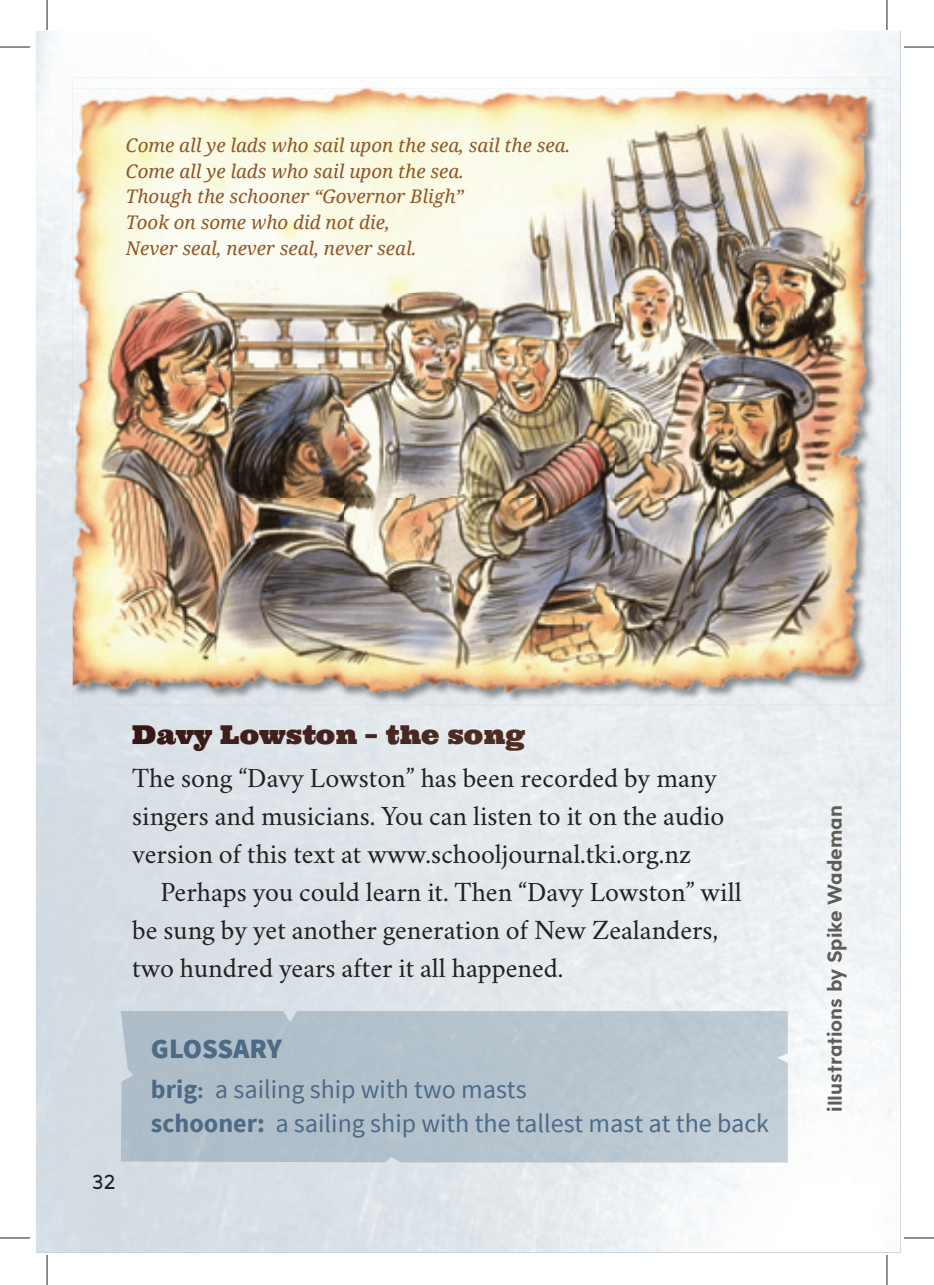
<style>
.page{position:relative;width:934px;height:1285px;background:#fff}
.page>*{position:absolute;margin:0;border:0;box-sizing:border-box;transform-origin:0 0}
.t1{font:28px/38px "Whero";color:#231f20}
.t2{font:900 28px "Source Sans Pro";color:#4d6a86}
.t3{font:26px/34px "Source Sans Pro";color:#4d6a86}
.t4{font:26px "Ultra";color:#371616}
.t5{font:700 20px "Aronui";color:#5e5d5a}
.t6{font:20px "Aronui";color:#231f20}
.t7{font:italic 18.8px/25.6px "Noto Serif";color:#8f5727}
.s1{color:#8e5727}
.s2{color:#8d5727}
.s3{color:#8e5627}
.s4{color:#8d5627}
.s5{color:#391817}
.s6{color:#3a1918}
.s7{color:#3b1b19}
.s8{color:#3f1e1c}
.s9{color:#401e1c}
.s10{color:#401f1d}
.s11{color:#43211e}
.s12{color:#43221f}
.s13{color:#44221f}
.s14{color:#462420}
.s15{color:#472521}
.s16{color:#482621}
.s17{color:#492721}
.s18{color:#4a2822}
.s19{color:#4c2923}
.s20{color:#4d2a23}
.s21{color:#4e2b24}
.s22{color:#4f2d24}
.s23{font-weight:700}
.s24{font-family:"Whero";font-weight:700}
</style>
<div class="page">
<div style="left:886px;top:88px;width:5px;height:616px;background:#ebeff2"></div>
<img style="left:73px;top:88px;width:813px;height:616px">
<img style="left:127px;top:138px;width:441px;height:19px">
<img style="left:127px;top:163px;width:335px;height:19px">
<img style="left:127px;top:189px;width:337px;height:19px">
<img style="left:127px;top:215px;width:261px;height:17px">
<div style="left:125px;top:240px;width:289px;height:17px;background:#fbfbf0"></div>
<hr style="left:0;top:47px;width:30px;height:1px;background:#231f20">
<hr style="left:903px;top:47px;width:30px;height:1px;background:#231f20">
<hr style="left:0;top:1237px;width:30px;height:1px;background:#231f20">
<hr style="left:903px;top:1237px;width:30px;height:1px;background:#231f20">
<hr style="left:47px;top:0;width:1px;height:30px;background:#231f20">
<hr style="left:47px;top:1255px;width:1px;height:30px;background:#231f20">
<hr style="left:886px;top:0;width:1px;height:30px;background:#231f20">
<hr style="left:886px;top:1255px;width:1px;height:30px;background:#231f20">
<p class="t7" style="left:126px;top:132px;width:445px"><span class="s1">Co</span>me all <span class="s2">y</span>e <span class="s1">lads w</span><span class="s2">ho s</span><span class="s1">ai</span><span class="s2">l</span> upon <span class="s2">the s</span><span class="s1">ea,</span> sa<span class="s1">il</span> t<span class="s2">he</span> <span class="s1">sea.<br></span><span class="s2">Co</span><span class="s1">me</span> all ye <span class="s2">lads</span> who s<span class="s1">ai</span>l up<span class="s3">on</span> <span class="s2">t</span><span class="s1">he s</span>ea<span class="s1">.<br></span>Though t<span class="s1">he</span> sch<span class="s1">oo</span>ner “G<span class="s1">ov</span>er<span class="s1">nor</span> Bl<span class="s2">ig</span><span class="s1">h”<br>To</span>ok on some <span class="s1">w</span>ho did not <span class="s1">d</span>ie,<br><span class="s1">Ne</span>ver seal, never se<span class="s4">al</span>, ne<span class="s1">ver</span> <span class="s2">seal</span>.</p>
<p class="t4" style="left:132px;top:717px;width:394px">D<span class="s5">a</span><span class="s6">v</span><span class="s7">y</span> <span class="s8">L</span><span class="s9">o</span><span class="s10">w</span><span class="s11">s</span><span class="s12">t</span><span class="s13">o</span><span class="s14">n</span> <span class="s15">–</span> <span class="s16">t</span><span class="s17">h</span><span class="s18">e</span> <span class="s19">s</span><span class="s20">o</span><span class="s21">n</span><span class="s22">g</span></p>
<p class="t1" style="left:132px;top:762px;width:593px">The song “Davy Lowston” has been recorded by many singers and musicians. You can listen to it on the audio version of this text at www.schooljournal.tki.org.nz</p>
<p class="t1" style="left:132px;top:876px;width:610px;text-indent:28px">Perhaps you could learn it. Then “Davy Lowston” will be sung by yet another generation of New Zealanders, two hundred years after it all happened.</p>
<p class="t6" style="left:92px;top:1174px;width:25px">32</p>
<p class="t2" style="left:151px;top:1030px;width:132px">GLOSSARY</p>
<p class="t3" style="left:151px;top:1071px;width:619px"><span class="s23">brig</span><span class="s24">:</span> a sailing ship with two masts<br><span class="s23">schooner:</span> a sailing ship with the tallest mast at the back</p>
<p class="t5" style="left:826px;top:1112px;width:308px;rotate:-90deg">illustrations by Spike Wademan</p>
</div>
